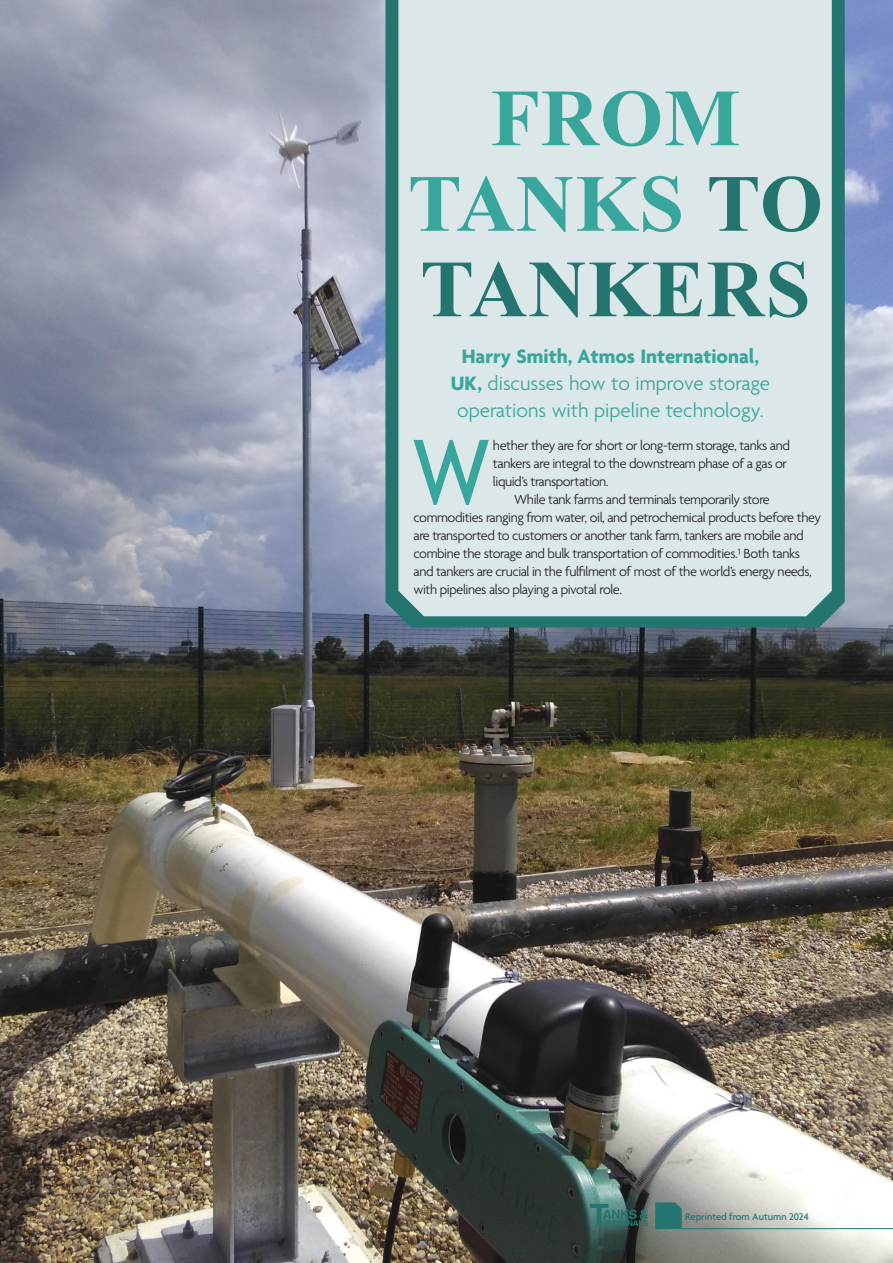
<style>
.page{position:relative;width:893px;height:1263px;background:#fff}
.page>*{position:absolute;margin:0;border:0;box-sizing:border-box;transform-origin:0 0}
.Paragraph_Style_1{font:89.7px "Trebuchet MS";color:#38a69d}
.Underhead{font:300 21px/27px "Agenda";color:#38a69d;text-align:center}
.Body_Text{font:300 14.25px/18px "Agenda";letter-spacing:-.03em;color:#231f20}
.Paragraph_Style_1-2{font:300 14.25px/18px "Agenda";letter-spacing:-.03em;color:#231f20}
.Paragraph_1{font:500 10.5px "Agenda";color:#247570}
.s1{font-weight:700}
</style>
<div class="page">
<img style="left:0;top:0;width:893px;height:1263px">
<svg style="left:385px;top:0;width:460px;height:627px;background:#2a7774"></svg>
<div style="left:398px;top:0;width:434px;height:616px;background:#dbe7e8"></div>
<svg style="left:423px;top:261px;width:384px;height:56px;background:#97bdbb"></svg>
<svg style="left:709px;top:176px;width:111px;height:56px;background:#97bcbb"></svg>
<svg style="left:411px;top:176px;width:270px;height:56px;background:#a1d0cd"></svg>
<svg style="left:492px;top:91px;width:247px;height:55px;background:#98ccc9"></svg>
<hr style="left:682px;top:1228px;width:211px;height:1px;background:#247570">
<svg style="left:655px;top:1202px;width:27px;height:27px"></svg>
<svg style="left:590px;top:1204px;width:58px;height:22px"></svg>
<p class="Underhead" style="left:451px;top:344px;width:321px"><span class="s1">Harry Smith, Atmos International,<br>UK,</span> discusses how to improve storage operations with pipeline technology.</p>
<p class="Paragraph_Style_1" style="left:413px;top:419px;width:78px">W</p>
<p class="Paragraph_Style_1-2" style="left:493px;top:437px;width:298px">hether they are for short or long-term storage, tanks and tankers are integral to the downstream phase of a gas or liquid’s transportation.</p>
<p class="Body_Text" style="left:414px;top:491px;width:409px;text-indent:101px">While tank farms and terminals temporarily store commodities ranging from water, oil, and petrochemical products before they are transported to customers or another tank farm, tankers are mobile and combine the storage and bulk transportation of commodities.¹ Both tanks and tankers are crucial in the fulfilment of most of the world’s energy needs, with pipelines also playing a pivotal role.</p>
<p class="Paragraph_1" style="left:685px;top:1211px;width:125px">Reprinted from Autumn 2024</p>
</div>
